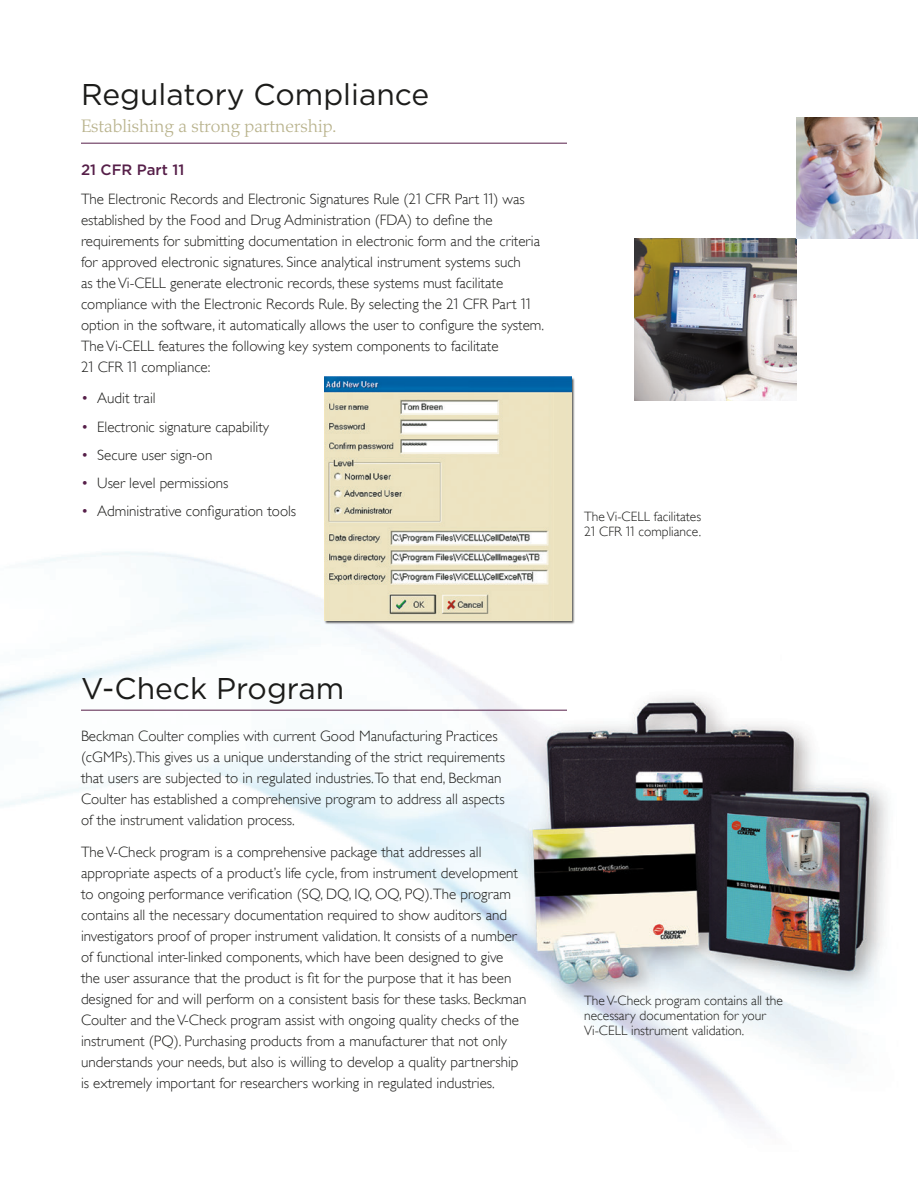
<style>
.page{position:relative;width:918px;height:1188px;background:#fff}
.page>*{position:absolute;margin:0;border:0;box-sizing:border-box;transform-origin:0 0}
.Headline{font:30px "Gotham";color:#1c1c1a}
.Headline-2{font:300 18px "Palatino";color:#b9b38d}
.bodycopy{font:300 15px/21px "Gill Sans";color:#1c1c1a}
.bullets{font:300 15px "Gill Sans";color:#1c1c1a}
.subhead{font:500 15px "Gotham";color:#561f49}
.t1{font:300 13.5px/15px "Gill Sans";color:#1c1c1a}
.s1{font-family:"Gotham"}
.s2{color:#561f49}
</style>
<div class="page">
<img style="left:0;top:117px;width:918px;height:1006px">
<hr style="left:81px;top:143px;width:486px;height:1px;background:#561f49">
<hr style="left:81px;top:710px;width:486px;height:1px;background:#561f49">
<div style="left:324px;top:377px;width:251px;height:247px;background:#1c1c1a;opacity:.75"></div>
<img style="left:324px;top:377px;width:247px;height:243px">
<img style="left:634px;top:239px;width:162px;height:162px">
<img style="left:796px;top:118px;width:122px;height:121px">
<p class="Headline" style="left:81px;top:75px;width:350px">Regulatory Compliance</p>
<p class="Headline-2" style="left:81px;top:115px;width:257px">Establishing a strong partnership.</p>
<p class="subhead" style="left:81px;top:159px;width:105px">21 CFR Part 11</p>
<p class="bodycopy" style="left:81px;top:188px;width:465px">The Electronic Records and Electronic Signatures Rule (2<span class="s1">1</span> CFR Part <span class="s1">11</span>) was established by the Food and Drug Administration (FDA) to define the requirements for submitting documentation in electronic form and the criteria for approved electronic signatures. Since analytical instrument systems such<br>as the Vi-CELL generate electronic records, these systems must facilitate compliance with the Electronic Records Rule. By selecting the 2<span class="s1">1</span> CFR Part <span class="s1">11 </span>option in the software, it automatically allows the user to configure the system.<br>The Vi-CELL features the following key system components to facilitate<br>2<span class="s1">1</span> CFR <span class="s1">11</span> compliance:</p>
<p class="bullets" style="left:81px;top:390px;width:76px"><span class="s2">•</span> Audit trail</p>
<p class="bullets" style="left:81px;top:418px;width:190px"><span class="s2">•</span> Electronic signature capability</p>
<p class="bullets" style="left:81px;top:446px;width:133px"><span class="s2">•</span> Secure user sign-on</p>
<p class="bullets" style="left:81px;top:474px;width:149px"><span class="s2">•</span> User level permissions</p>
<p class="bullets" style="left:81px;top:502px;width:217px"><span class="s2">•</span> Administrative configuration tools</p>
<p class="t1" style="left:584px;top:509px;width:119px">The Vi-CELL facilitates<br>2<span class="s1">1</span> CFR <span class="s1">11</span> compliance.</p>
<p class="Headline" style="left:81px;top:669px;width:265px">V-Check Program</p>
<p class="bodycopy" style="left:81px;top:726px;width:426px">Beckman Coulter complies with current Good Manufacturing Practices (cGMPs).This gives us a unique understanding of the strict requirements that users are subjected to in regulated industries.To that end, Beckman Coulter has established a comprehensive program to address all aspects of the instrument validation process.</p>
<p class="bodycopy" style="left:81px;top:842px;width:447px">The V-Check program is a comprehensive package that addresses all appropriate aspects of a product’s life cycle, from instrument development to ongoing performance verification (SQ, DQ, IQ, OQ, PQ).The program contains all the necessary documentation required to show auditors and investigators proof of proper instrument validation. It consists of a number of functional inter-linked components, which have been designed to give<br>the user assurance that the product is fit for the purpose that it has been designed for and will perform on a consistent basis for these tasks. Beckman Coulter and the V-Check program assist with ongoing quality checks of the instrument (PQ). Purchasing products from a manufacturer that not only understands your needs, but also is willing to develop a quality partnership is extremely important for researchers working in regulated industries.</p>
<p class="t1" style="left:584px;top:993px;width:200px">The V-Check program contains all the necessary documentation for your<br>Vi-CELL instrument validation.</p>
</div>
